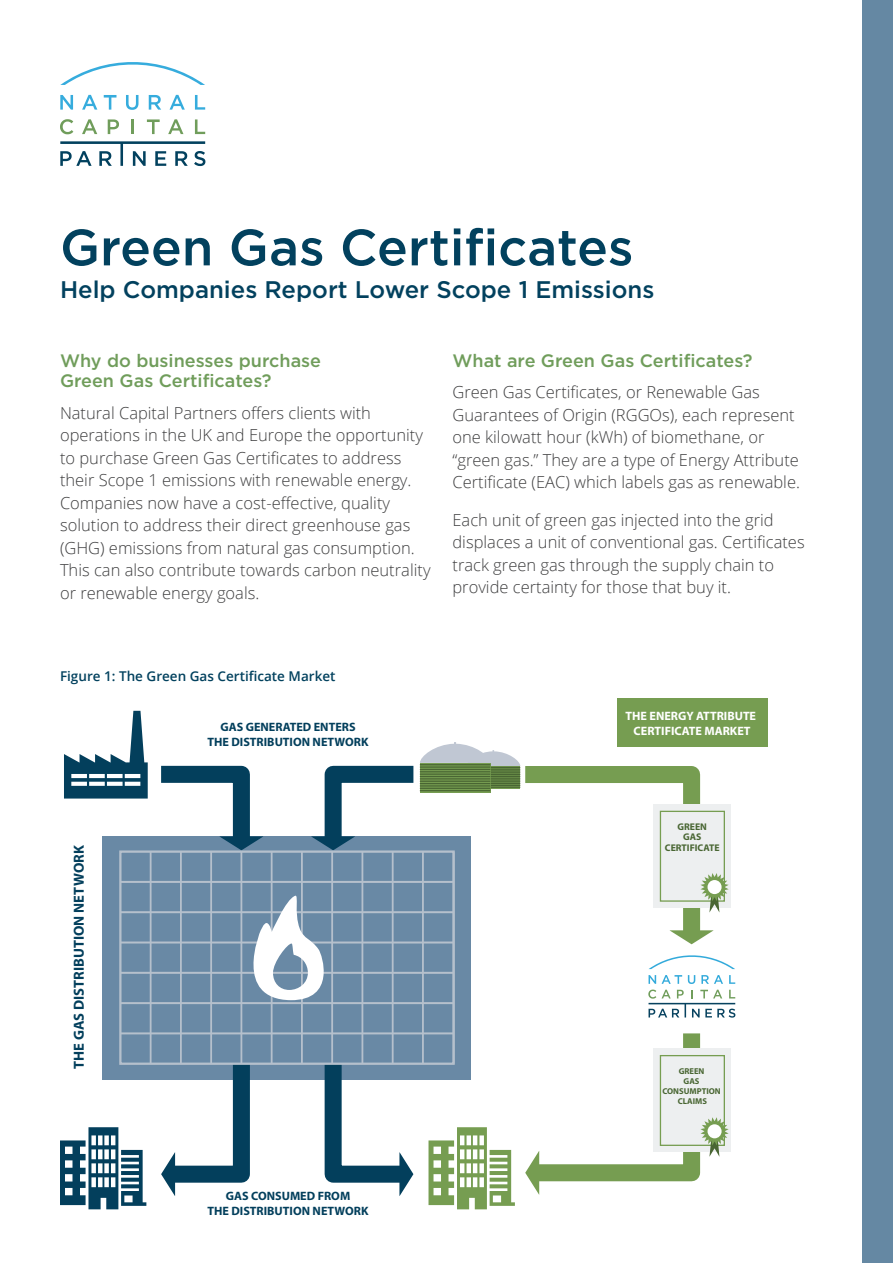
<style>
.page{position:relative;width:893px;height:1263px;background:#fff}
.page>*{position:absolute;margin:0;border:0;box-sizing:border-box;transform-origin:0 0}
.t1{font:500 51px "Gotham";color:#02415e}
.t2{font:500 24px "Gotham";color:#02415e}
.t3{font:500 18px/20.7px "Gotham";color:#709d5b}
.t4{font:300 16.5px/22.5px "Open Sans";color:#3e3e3f}
.t5{font:700 14.55px "Myriad Pro";color:#033f5c}
.t6{font:600 13.5px "Open Sans";color:#02415e}
.t7{font:700 12.15px/14.5px "Myriad Pro";color:#033f5c;text-align:center}
.t8{font:700 12.15px/14.5px "Myriad Pro";color:#fff;text-align:center}
.t9{font:700 9.75px/10.9px "Myriad Pro";color:#496633;text-align:center}
.t10{font:700 8.55px/9.8px "Myriad Pro";color:#496633;text-align:center}
</style>
<div class="page">
<div style="left:862px;top:0;width:31px;height:1263px;background:#6588a3"></div>
<svg style="left:60px;top:141px;width:145px;height:25px"></svg>
<svg style="left:60px;top:95px;width:13px;height:15px"></svg>
<svg style="left:82px;top:95px;width:15px;height:15px"></svg>
<svg style="left:126px;top:95px;width:12px;height:15px"></svg>
<svg style="left:149px;top:95px;width:12px;height:15px"></svg>
<svg style="left:170px;top:95px;width:15px;height:15px"></svg>
<svg style="left:195px;top:95px;width:10px;height:15px"></svg>
<svg style="left:60px;top:119px;width:13px;height:15px"></svg>
<svg style="left:82px;top:119px;width:15px;height:15px"></svg>
<svg style="left:108px;top:119px;width:11px;height:15px"></svg>
<hr style="left:131px;top:119px;width:3px;height:15px;background:#709d5b">
<svg style="left:104px;top:95px;width:12px;height:15px"></svg>
<svg style="left:168px;top:119px;width:15px;height:15px"></svg>
<svg style="left:195px;top:119px;width:10px;height:15px"></svg>
<svg style="left:147px;top:119px;width:13px;height:15px"></svg>
<svg style="left:60px;top:62px;width:145px;height:23px"></svg>
<div style="left:617px;top:698px;width:151px;height:49px;background:#769d51"></div>
<svg style="left:60px;top:711px;width:676px;height:498px"></svg>
<p class="t1" style="left:60px;top:218px;width:575px">Green Gas Certificates</p>
<p class="t2" style="left:60px;top:276px;width:596px">Help Companies Report Lower Scope 1 Emissions</p>
<p class="t3" style="left:60px;top:350px;width:263px">Why do businesses purchase<br>Green Gas Certificates?</p>
<p class="t4" style="left:60px;top:401px;width:372px">Natural Capital Partners offers clients with operations in the UK and Europe the opportunity to purchase Green Gas Certificates to address their Scope 1 emissions with renewable energy.<br>Companies now have a cost-effective, quality solution to address their direct greenhouse gas (GHG) emissions from natural gas consumption.<br>This can also contribute towards carbon neutrality or renewable energy goals.</p>
<p class="t3" style="left:452px;top:350px;width:301px">What are Green Gas Certificates?</p>
<p class="t4" style="left:452px;top:381px;width:349px">Green Gas Certificates, or Renewable Gas Guarantees of Origin (RGGOs), each represent one kilowatt hour (kWh) of biomethane, or “green gas.” They are a type of Energy Attribute Certificate (EAC) which labels gas as renewable.</p>
<p class="t4" style="left:452px;top:508px;width:354px">Each unit of green gas injected into the grid displaces a unit of conventional gas. Certificates track green gas through the supply chain to provide certainty for those that buy it.</p>
<p class="t6" style="left:60px;top:667px;width:277px">Figure 1: The Green Gas Certificate Market</p>
<p class="t7" style="left:208px;top:720px;width:163px">GAS GENERATED ENTERS<br>THE DISTRIBUTION NETWORK</p>
<p class="t8" style="left:626px;top:708px;width:132px">THE ENERGY ATTRIBUTE<br>CERTIFICATE MARKET</p>
<p class="t5" style="left:69px;top:1069px;width:225px;rotate:-90deg">THE GAS DISTRIBUTION NETWORK</p>
<p class="t9" style="left:665px;top:820px;width:56px">GREEN<br>GAS<br>CERTIFICATE</p>
<p class="t10" style="left:662px;top:1066px;width:60px">GREEN<br>GAS<br>CONSUMPTION<br>CLAIMS</p>
<p class="t7" style="left:208px;top:1188px;width:163px">GAS CONSUMED FROM<br>THE DISTRIBUTION NETWORK</p>
</div>
